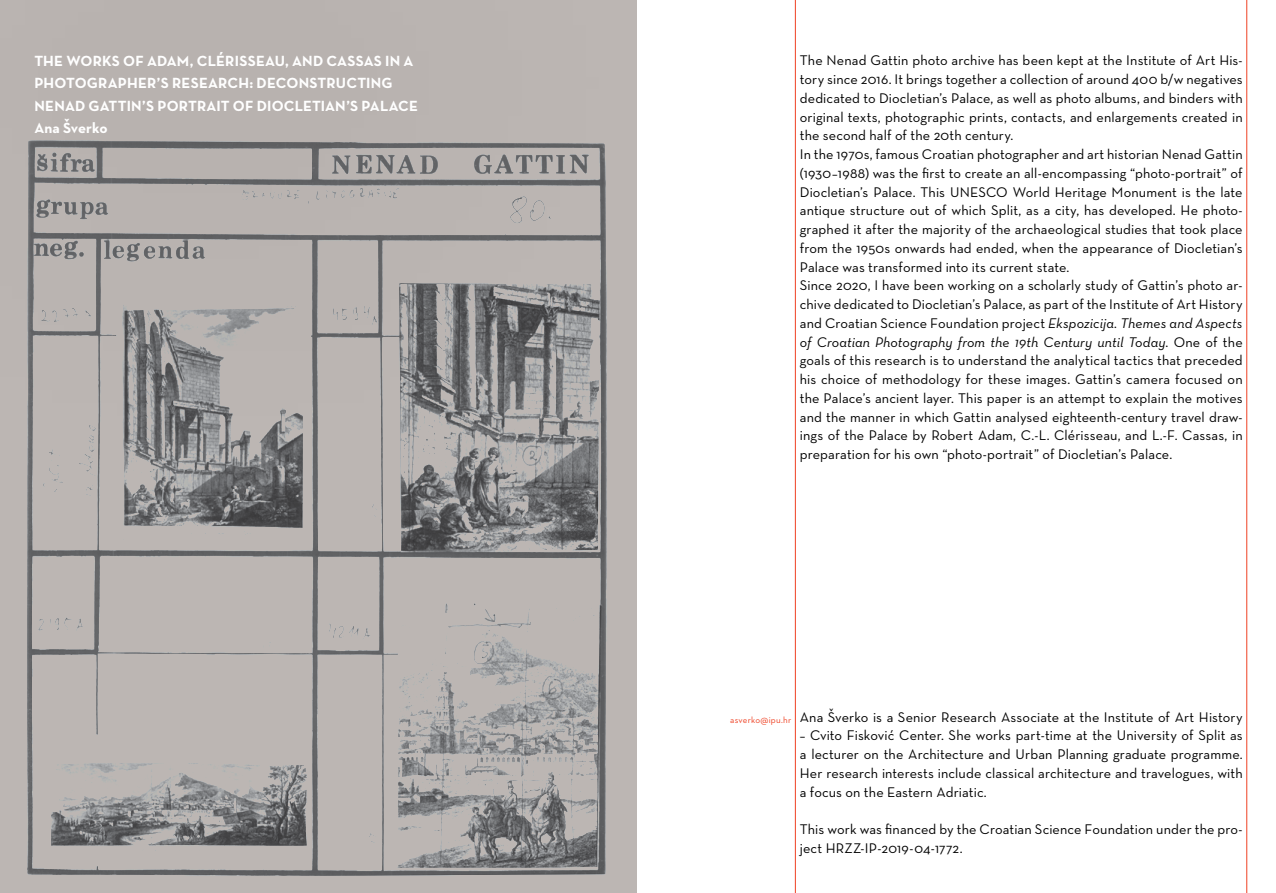
<style>
.page{position:relative;width:1276px;height:893px;background:#fff}
.page>*{position:absolute;margin:0;border:0;box-sizing:border-box;transform-origin:0 0}
.t1{font:700 15px/22.5px "Neutra Text CE";letter-spacing:.01em;color:#fff}
.t2{font:500 14.25px/18.8px "Neutra Text CE";letter-spacing:.01em;color:#000}
.t3{font:500 9px "Neutra Text CE";letter-spacing:.025em;color:#ef4123}
.s1{font-style:italic}
</style>
<div class="page">
<hr style="left:1246px;top:0;width:1px;height:893px;background:#ef4123">
<hr style="left:795px;top:0;width:1px;height:893px;background:#ef4123">
<svg style="left:0;top:466px;width:637px;height:427px;background:#a9a5a3"></svg>
<div style="left:0;top:0;width:686px;height:466px;background:#000;opacity:.75"></div>
<p class="t1" style="left:34px;top:49px;width:385px">THE WORKS OF ADAM, CLÉRISSEAU, AND CASSAS IN A PHOTOGRAPHER’S RESEARCH: DECONSTRUCTING NENAD GATTIN’S PORTRAIT OF DIOCLETIAN’S PALACE Ana Šverko</p>
<p class="t2" style="left:800px;top:51px;width:444px">The Nenad Gattin photo archive has been kept at the Institute of Art His&shy;tory since 2016. It brings together a collection of around 400 b/w negatives dedicated to Diocletian’s Palace, as well as photo albums, and binders with original texts, photographic prints, contacts, and enlargements created in the second half of the 20th century.<br>In the 1970s, famous Croatian photographer and art historian Nenad Gattin (1930–1988) was the first to create an all-encompassing “photo-portrait” of Diocletian’s Palace. This UNESCO World Heritage Monument is the late antique structure out of which Split, as a city, has developed. He photo&shy;graphed it after the majority of the archaeological studies that took place from the 1950s onwards had ended, when the appearance of Diocletian’s Palace was transformed into its current state.<br>Since 2020, I have been working on a scholarly study of Gattin’s photo ar&shy;chive dedicated to Diocletian’s Palace, as part of the Institute of Art History and Croatian Science Foundation project <span class="s1">Ekspozicija. Themes and Aspects of Croatian Photography from the 19th Century until Today</span>. One of the goals of this research is to understand the analytical tactics that preceded his choice of methodology for these images. Gattin’s camera focused on the Palace’s ancient layer. This paper is an attempt to explain the motives and the manner in which Gattin analysed eighteenth-century travel draw&shy;ings of the Palace by Robert Adam, C.-L. Clérisseau, and L.-F. Cassas, in preparation for his own “photo-portrait” of Diocletian’s Palace.</p>
<p class="t2" style="left:800px;top:707px;width:444px">Ana Šverko is a Senior Research Associate at the Institute of Art History</p>
<p class="t2" style="left:800px;top:726px;width:444px;text-align:justify">– Cvito Fisković Center. She works part-time at the University of Split as a lecturer on the Architecture and Urban Planning graduate programme.<br>Her research interests include classical architecture and travelogues, with a focus on the Eastern Adriatic.</p>
<p class="t2" style="left:800px;top:820px;width:444px">This work was financed by the Croatian Science Foundation under the pro&shy;ject HRZZ-IP-2019-04-1772.</p>
<p class="t3" style="left:730px;top:714px;width:63px">asverko@ipu.hr</p>
</div>
